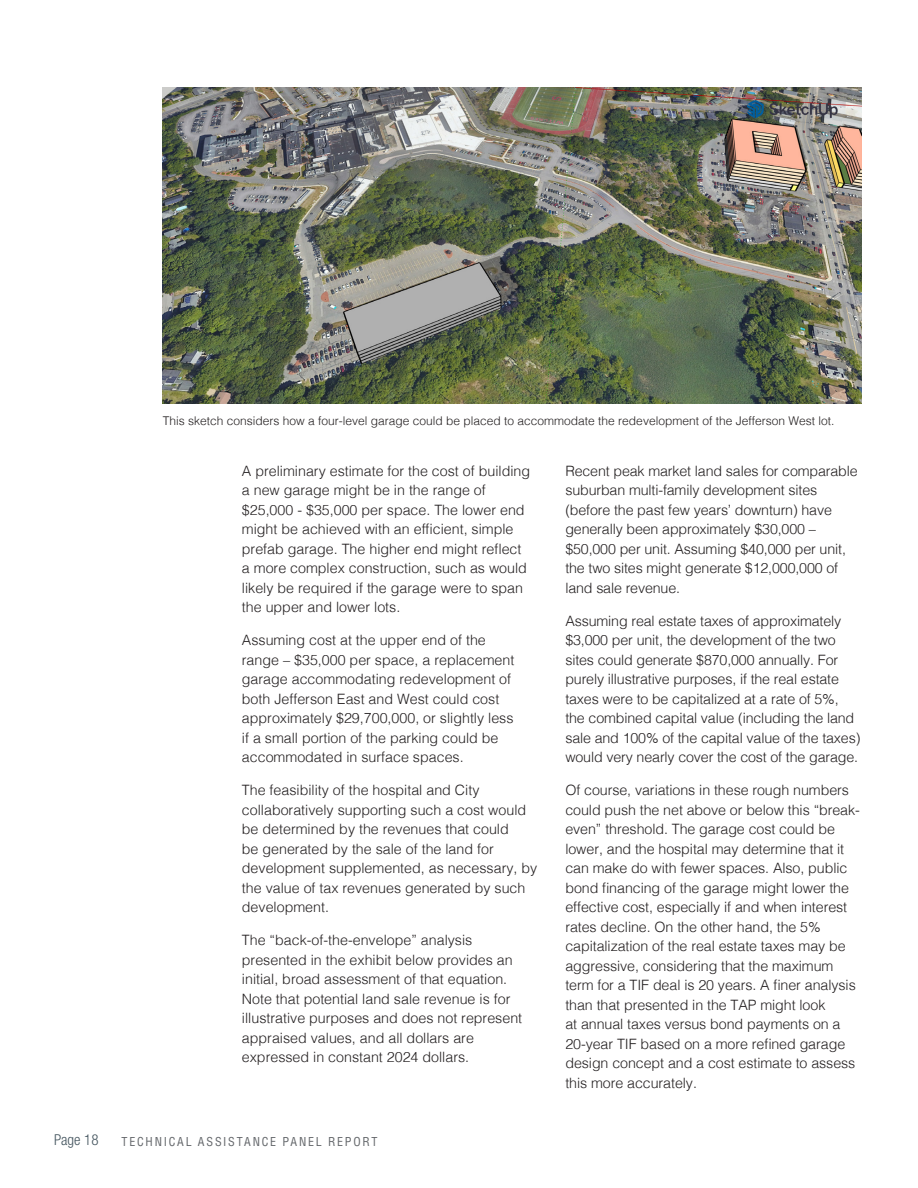
<style>
.page{position:relative;width:918px;height:1188px;background:#fff}
.page>*{position:absolute;margin:0;border:0;box-sizing:border-box;transform-origin:0 0}
.t1{font:300 condensed 15px "Helvetica Neue LT Com";color:#45555f}
.t2{font:300 14.25px/19.5px "Helvetica";letter-spacing:-.005em;color:#231f20}
.t3{font:300 12px "Helvetica";color:#231f20}
.t4{font:condensed 12px "Helvetica LT Std";letter-spacing:.15em;color:#63666a}
</style>
<div class="page">
<img style="left:162px;top:87px;width:700px;height:317px">
<p class="t3" style="left:163px;top:411px;width:673px">This sketch considers how a four-level garage could be placed to accommodate the redevelopment of the Jefferson West lot.</p>
<p class="t2" style="left:242px;top:460px;width:290px">A preliminary estimate for the cost of building a new garage might be in the range of $25,000 - $35,000 per space. The lower end might be achieved with an efficient, simple prefab garage. The higher end might reflect a more complex construction, such as would likely be required if the garage were to span the upper and lower lots.</p>
<p class="t2" style="left:242px;top:629px;width:274px">Assuming cost at the upper end of the range – $35,000 per space, a replacement garage accommodating redevelopment of both Jefferson East and West could cost approximately $29,700,000, or slightly less if a small portion of the parking could be accommodated in surface spaces.</p>
<p class="t2" style="left:242px;top:779px;width:297px">The feasibility of the hospital and City collaboratively supporting such a cost would be determined by the revenues that could<br>be generated by the sale of the land for development supplemented, as necessary, by the value of tax revenues generated by such development.</p>
<p class="t2" style="left:242px;top:929px;width:282px">The “back-of-the-envelope” analysis presented in the exhibit below provides an initial, broad assessment of that equation.<br>Note that potential land sale revenue is for illustrative purposes and does not represent appraised values, and all dollars are expressed in constant 2024 dollars.</p>
<p class="t1" style="left:54px;top:1131px;width:46px">Page 18</p>
<p class="t4" style="left:122px;top:1134px;width:258px">TECHNICAL ASSISTANCE PANEL REPORT</p>
<p class="t2" style="left:565px;top:460px;width:294px">Recent peak market land sales for comparable suburban multi-family development sites (before the past few years’ downturn) have generally been approximately $30,000 – $50,000 per unit. Assuming $40,000 per unit, the two sites might generate $12,000,000 of land sale revenue.</p>
<p class="t2" style="left:565px;top:610px;width:297px">Assuming real estate taxes of approximately $3,000 per unit, the development of the two sites could generate $870,000 annually. For purely illustrative purposes, if the real estate taxes were to be capitalized at a rate of 5%, the combined capital value (including the land sale and 100% of the capital value of the taxes) would very nearly cover the cost of the garage.</p>
<p class="t2" style="left:565px;top:779px;width:296px">Of course, variations in these rough numbers could push the net above or below this “break&shy;even” threshold. The garage cost could be lower, and the hospital may determine that it can make do with fewer spaces. Also, public bond financing of the garage might lower the effective cost, especially if and when interest rates decline. On the other hand, the 5% capitalization of the real estate taxes may be aggressive, considering that the maximum term for a TIF deal is 20 years. A finer analysis than that presented in the TAP might look<br>at annual taxes versus bond payments on a 20-year TIF based on a more refined garage design concept and a cost estimate to assess this more accurately.</p>
</div>
